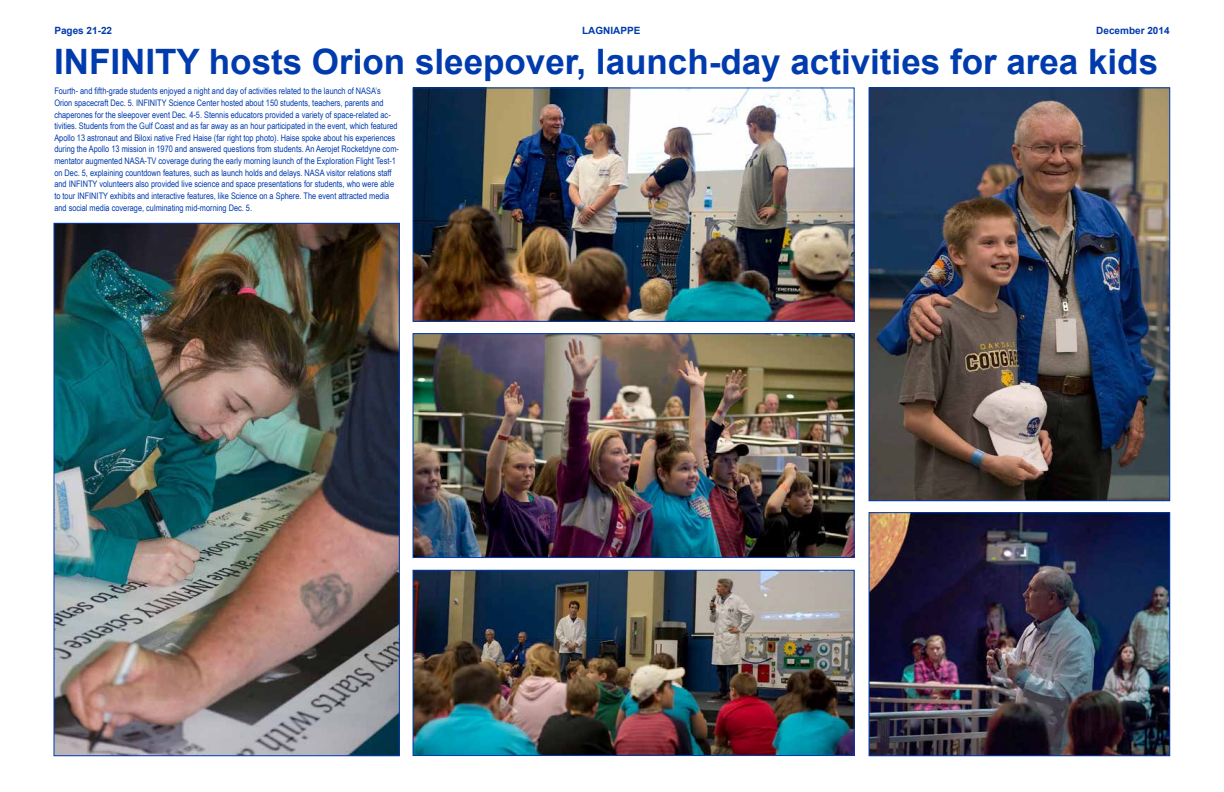
<style>
.page{position:relative;width:1224px;height:792px;background:#fff}
.page>*{position:absolute;margin:0;border:0;box-sizing:border-box;transform-origin:0 0}
.t1{font:700 35px "Arial";color:#003bae}
.t2{font:700 10px "Arial";color:#003bae}
.t3{font:9px/11.6px "Arial Narrow";color:#003bae}
</style>
<div class="page">
<img style="left:415px;top:572px;width:437px;height:182px">
<div style="left:413px;top:570px;width:441px;height:186px;border:1px solid #003bae"></div>
<img style="left:871px;top:90px;width:297px;height:409px">
<div style="left:869px;top:88px;width:301px;height:413px;border:1px solid #003bae"></div>
<img style="left:415px;top:90px;width:437px;height:230px">
<div style="left:413px;top:88px;width:441px;height:234px;border:1px solid #003bae"></div>
<img style="left:415px;top:335px;width:437px;height:221px">
<div style="left:413px;top:333px;width:441px;height:225px;border:1px solid #003bae"></div>
<img style="left:871px;top:514px;width:297px;height:240px">
<div style="left:869px;top:512px;width:301px;height:244px;border:1px solid #003bae"></div>
<img style="left:56px;top:225px;width:342px;height:529px">
<p class="t2" style="left:54px;top:24px;width:59px">Pages 21-22</p>
<p class="t2" style="left:582px;top:24px;width:60px">LAGNIAPPE</p>
<p class="t2" style="left:1096px;top:24px;width:75px">December 2014</p>
<h1 class="t1" style="left:54px;top:38px;width:1106px">INFINITY hosts Orion sleepover, launch-day activities for area kids</h1>
<p class="t3" style="left:54px;top:85px;width:346px">Fourth- and fifth-grade students enjoyed a night and day of activities related to the launch of NASA’s Orion spacecraft Dec. 5. INFINITY Science Center hosted about 150 students, teachers, parents and chaperones for the sleepover event Dec. 4-5. Stennis educators provided a variety of space-related ac&shy;tivities. Students from the Gulf Coast and as far away as an hour participated in the event, which featured Apollo 13 astronaut and Biloxi native Fred Haise (far right top photo). Haise spoke about his experiences during the Apollo 13 mission in 1970 and answered questions from students. An Aerojet Rocketdyne com&shy;mentator augmented NASA-TV coverage during the early morning launch of the Exploration Flight Test-1 on Dec. 5, explaining countdown features, such as launch holds and delays. NASA visitor relations staff and INFINTY volunteers also provided live science and space presentations for students, who were able to tour INFINITY exhibits and interactive features, like Science on a Sphere. The event attracted media and social media coverage, culminating mid-morning Dec. 5.</p>
</div>
